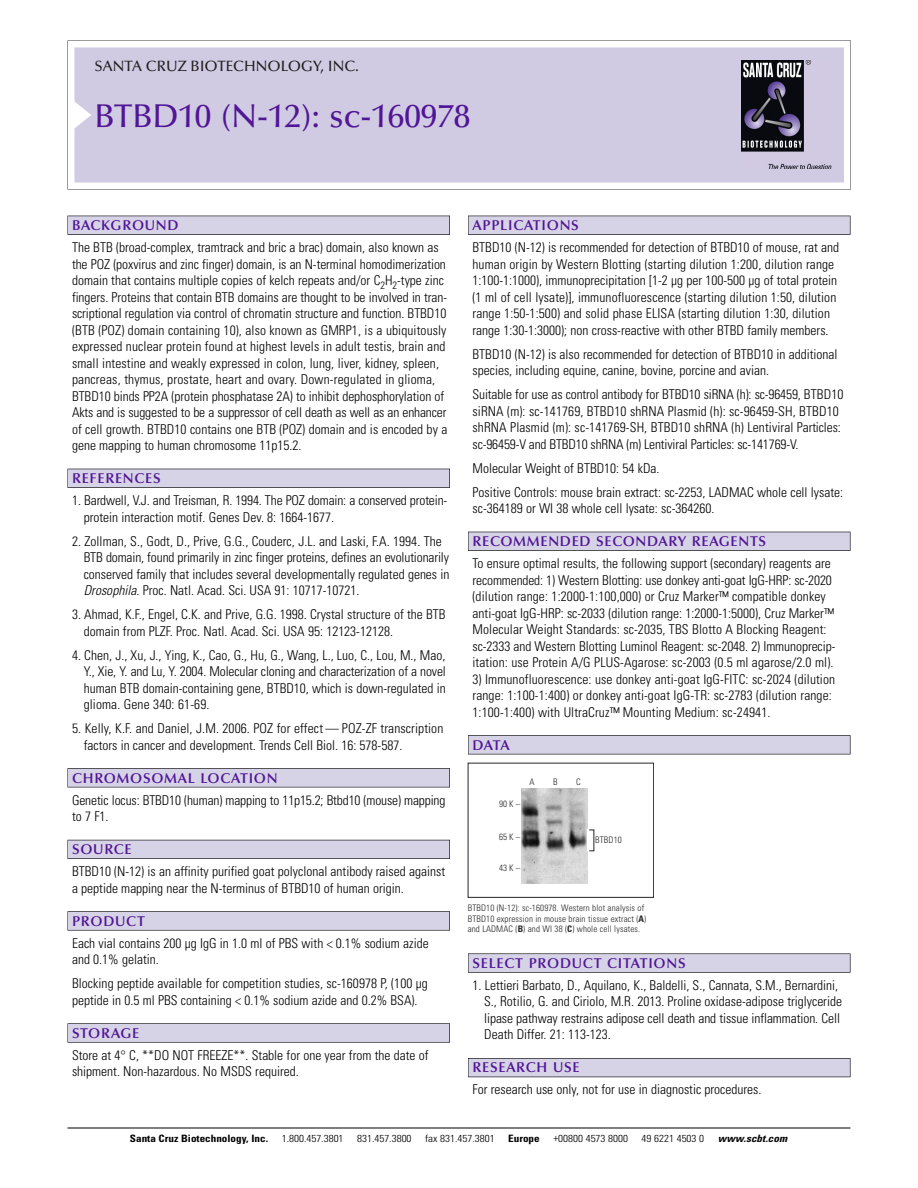
<style>
.page{position:relative;width:918px;height:1188px;background:#fff}
.page>*{position:absolute;margin:0;border:0;box-sizing:border-box;transform-origin:0 0}
.t1{font:500 33px "Optima";color:#511695}
.t2{font:500 15px "Optima";color:#231f20}
.t3{font:600 14.25px "Optima";letter-spacing:.05em;color:#511695}
.t4{font:300 condensed 13.5px/16.5px "Univers";color:#000}
.t5{font:300 condensed 10.2px "Univers";color:#000;scale:1.1 1}
.t6{font:700 condensed 10.2px "Univers";color:#000;scale:1.1 1}
.t7{font:italic 700 condensed 10.2px "Univers";letter-spacing:.005em;color:#000;scale:1.1 1}
.t8{font:9px/10.5px "Univers Condensed Light+JTRUXY";letter-spacing:.015em;color:#272627}
.s1{font-style:italic}
.s2{font-family:"Univers Condensed Bold+SJJWRI"}
</style>
<div class="page">
<svg style="left:68px;top:40px;width:783px;height:149px"></svg>
<div style="left:74px;top:47px;width:770px;height:135px;background:#d1cae3"></div>
<img style="left:741px;top:60px;width:90px;height:108px">
<div style="left:68px;top:216px;width:382px;height:19px;background:#525155"></div>
<div style="left:68px;top:216px;width:381px;height:18px;background:#d7d3e7"></div>
<div style="left:68px;top:469px;width:382px;height:19px;background:#515055"></div>
<div style="left:68px;top:469px;width:381px;height:18px;background:#d7d3e7"></div>
<div style="left:68px;top:768px;width:382px;height:19px;background:#545357"></div>
<div style="left:68px;top:769px;width:381px;height:18px;background:#d7d3e7"></div>
<div style="left:68px;top:840px;width:382px;height:19px;background:#54535a"></div>
<div style="left:68px;top:840px;width:381px;height:18px;background:#d7d3e7"></div>
<svg style="left:68px;top:911px;width:382px;height:20px"></svg>
<div style="left:68px;top:912px;width:381px;height:18px;background:#d7d3e7"></div>
<div style="left:68px;top:1023px;width:382px;height:20px;background:#626263"></div>
<div style="left:68px;top:1024px;width:381px;height:18px;background:#d7d3e7"></div>
<div style="left:468px;top:216px;width:382px;height:19px;background:#525155"></div>
<div style="left:468px;top:216px;width:382px;height:18px;background:#d7d3e7"></div>
<div style="left:468px;top:532px;width:382px;height:19px;background:#515055"></div>
<div style="left:468px;top:532px;width:382px;height:18px;background:#d7d3e7"></div>
<div style="left:468px;top:735px;width:382px;height:19px;background:#545357"></div>
<div style="left:468px;top:736px;width:382px;height:18px;background:#d7d3e7"></div>
<svg style="left:468px;top:953px;width:382px;height:20px"></svg>
<div style="left:468px;top:954px;width:382px;height:18px;background:#d7d3e7"></div>
<div style="left:468px;top:1058px;width:382px;height:19px;background:#535259"></div>
<div style="left:468px;top:1059px;width:382px;height:18px;background:#d7d3e7"></div>
<hr style="left:68px;top:1128px;width:782px;height:1px;background:#000">
<div style="left:468px;top:763px;width:186px;height:135px;border:1px solid #272627"></div>
<img style="left:521px;top:788px;width:67px;height:95px">
<p class="t2" style="left:94px;top:61px;width:266px">SANTA CRUZ BIOTECHNOLOGY, INC.</p>
<h1 class="t1" style="left:94px;top:103px;width:377px">BTBD10 (N-12): sc-160978</h1>
<p class="t3" style="left:72px;top:219px;width:108px">BACKGROUND</p>
<p class="t4" style="left:72px;top:240px;width:377px">The BTB (broad-complex, tramtrack and bric a brac) domain, also known as the POZ (poxvirus and zinc finger) domain, is an N-terminal homodimerization domain that contains multiple copies of kelch repeats and/or C<sub>2</sub>H<sub>2</sub>-type zinc fingers. Proteins that contain BTB domains are thought to be involved in tran&shy;scriptional regulation via control of chromatin structure and function. BTBD10 (BTB (POZ) domain containing 10), also known as GMRP1, is a ubiquitously expressed nuclear protein found at highest levels in adult testis, brain and small intestine and weakly expressed in colon, lung, liver, kidney, spleen, pancreas, thymus, prostate, heart and ovary. Down-regulated in glioma, BTBD10 binds PP2A (protein phosphatase 2A) to inhibit dephosphorylation of Akts and is suggested to be a suppressor of cell death as well as an enhancer of cell growth. BTBD10 contains one BTB (POZ) domain and is encoded by a gene mapping to human chromosome 11p15.2.</p>
<p class="t3" style="left:72px;top:473px;width:90px">REFERENCES</p>
<p class="t4" style="left:84px;top:493px;width:365px;text-indent:-12px">1. Bardwell, V.J. and Treisman, R. 1994. The POZ domain: a conserved protein&shy;protein interaction motif. Genes Dev. 8: 1664-1677.</p>
<p class="t4" style="left:84px;top:534px;width:367px;text-indent:-12px">2. Zollman, S., Godt, D., Prive, G.G., Couderc, J.L. and Laski, F.A. 1994. The BTB domain, found primarily in zinc finger proteins, defines an evolutionarily conserved family that includes several developmentally regulated genes in <span class="s1">Drosophila</span>. Proc. Natl. Acad. Sci. USA 91: 10717-10721.</p>
<p class="t4" style="left:84px;top:607px;width:363px;text-indent:-12px">3. Ahmad, K.F., Engel, C.K. and Prive, G.G. 1998. Crystal structure of the BTB domain from PLZF. Proc. Natl. Acad. Sci. USA 95: 12123-12128.</p>
<p class="t4" style="left:84px;top:648px;width:364px;text-align:justify;text-indent:-12px">4. Chen, J., Xu, J., Ying, K., Cao, G., Hu, G., Wang, L., Luo, C., Lou, M., Mao, Y., Xie, Y. and Lu, Y. 2004. Molecular cloning and characterization of a novel human BTB domain-containing gene, BTBD10, which is down-regulated in glioma. Gene 340: 61-69.</p>
<p class="t4" style="left:84px;top:721px;width:361px;text-indent:-12px">5. Kelly, K.F. and Daniel, J.M. 2006. POZ for effect — POZ-ZF transcription factors in cancer and development. Trends Cell Biol. 16: 578-587.</p>
<p class="t3" style="left:72px;top:772px;width:207px">CHROMOSOMAL LOCATION</p>
<p class="t4" style="left:72px;top:793px;width:375px">Genetic locus: BTBD10 (human) mapping to 11p15.2; Btbd10 (mouse) mapping to 7 F1.</p>
<p class="t3" style="left:72px;top:844px;width:61px">SOURCE</p>
<p class="t4" style="left:72px;top:864px;width:375px">BTBD10 (N-12) is an affinity purified goat polyclonal antibody raised against a peptide mapping near the N-terminus of BTBD10 of human origin.</p>
<p class="t3" style="left:72px;top:915px;width:74px">PRODUCT</p>
<p class="t4" style="left:72px;top:936px;width:358px">Each vial contains 200 µg IgG in 1.0 ml of PBS with &lt; 0.1% sodium azide and 0.1% gelatin.</p>
<p class="t4" style="left:72px;top:976px;width:357px">Blocking peptide available for competition studies, sc-160978 P, (100 µg peptide in 0.5 ml PBS containing &lt; 0.1% sodium azide and 0.2% BSA).</p>
<p class="t3" style="left:72px;top:1027px;width:69px">STORAGE</p>
<p class="t4" style="left:72px;top:1048px;width:358px">Store at 4° C, **DO NOT FREEZE**. Stable for one year from the date of shipment. Non-hazardous. No MSDS required.</p>
<p class="t3" style="left:473px;top:219px;width:108px">APPLICATIONS</p>
<p class="t4" style="left:473px;top:240px;width:368px">BTBD10 (N-12) is recommended for detection of BTBD10 of mouse, rat and human origin by Western Blotting (starting dilution 1:200, dilution range 1:100-1:1000), immunoprecipitation [1-2 µg per 100-500 µg of total protein (1 ml of cell lysate)], immunofluorescence (starting dilution 1:50, dilution range 1:50-1:500) and solid phase ELISA (starting dilution 1:30, dilution range 1:30-1:3000); non cross-reactive with other BTBD family members.</p>
<p class="t4" style="left:473px;top:347px;width:366px">BTBD10 (N-12) is also recommended for detection of BTBD10 in additional species, including equine, canine, bovine, porcine and avian.</p>
<p class="t4" style="left:473px;top:387px;width:373px">Suitable for use as control antibody for BTBD10 siRNA (h): sc-96459, BTBD10 siRNA (m): sc-141769, BTBD10 shRNA Plasmid (h): sc-96459-SH, BTBD10 shRNA Plasmid (m): sc-141769-SH, BTBD10 shRNA (h) Lentiviral Particles: sc-96459-V and BTBD10 shRNA (m) Lentiviral Particles: sc-141769-V.</p>
<p class="t4" style="left:473px;top:457px;width:372px;line-height:24px">Molecular Weight of BTBD10: 54 kDa.<br>Positive Controls: mouse brain extract: sc-2253, LADMAC whole cell lysate:</p>
<p class="t4" style="left:473px;top:501px;width:243px">sc-364189 or WI 38 whole cell lysate: sc-364260.</p>
<p class="t3" style="left:473px;top:536px;width:295px">RECOMMENDED SECONDARY REAGENTS</p>
<p class="t4" style="left:473px;top:556px;width:364px">To ensure optimal results, the following support (secondary) reagents are recommended: 1) Western Blotting: use donkey anti-goat IgG-HRP: sc-2020 (dilution range: 1:2000-1:100,000) or Cruz Marker™ compatible donkey anti-goat IgG-HRP: sc-2033 (dilution range: 1:2000-1:5000), Cruz Marker™ Molecular Weight Standards: sc-2035, TBS Blotto A Blocking Reagent: sc-2333 and Western Blotting Luminol Reagent: sc-2048. 2) Immunoprecip&shy;itation: use Protein A/G PLUS-Agarose: sc-2003 (0.5 ml agarose/2.0 ml).</p>
<p class="t4" style="left:473px;top:672px;width:364px">3) Immunofluorescence: use donkey anti-goat IgG-FITC: sc-2024 (dilution range: 1:100-1:400) or donkey anti-goat IgG-TR: sc-2783 (dilution range:<br>1:100-1:400) with UltraCruz™ Mounting Medium: sc-24941.</p>
<p class="t3" style="left:473px;top:739px;width:39px">DATA</p>
<p class="t8" style="left:499px;top:799px;width:22px">90K–</p>
<p class="t8" style="left:499px;top:832px;width:22px">65K–</p>
<p class="t8" style="left:499px;top:864px;width:22px">43K–</p>
<p class="t8" style="left:529px;top:777px;width:7px">A</p>
<p class="t8" style="left:553px;top:777px;width:6px">B</p>
<p class="t8" style="left:576px;top:777px;width:6px">C</p>
<p class="t8" style="left:595px;top:835px;width:28px">BTBD10</p>
<p class="t8" style="left:468px;top:904px;width:180px">BTBD10 (N-12): sc-160978. Western blot analysis of<br>BTBD10 expression in mouse brain tissue extract (<span class="s2">A</span>) and LADMAC (<span class="s2">B</span>) and WI 38 (<span class="s2">C</span>) whole cell lysates.</p>
<p class="t3" style="left:473px;top:957px;width:215px">SELECT PRODUCT CITATIONS</p>
<p class="t4" style="left:484px;top:978px;width:359px;text-indent:-12px">1. Lettieri Barbato, D., Aquilano, K., Baldelli, S., Cannata, S.M., Bernardini, S., Rotilio, G. and Ciriolo, M.R. 2013. Proline oxidase-adipose triglyceride lipase pathway restrains adipose cell death and tissue inflammation. Cell Death Differ. 21: 113-123.</p>
<p class="t3" style="left:473px;top:1062px;width:109px">RESEARCH USE</p>
<p class="t4" style="left:473px;top:1083px;width:290px">For research use only, not for use in diagnostic procedures.</p>
<p class="t6" style="left:130px;top:1135px;width:127px">Santa Cruz Biotechnology, Inc.</p>
<p class="t5" style="left:282px;top:1135px;width:58px">1.800.457.3801</p>
<p class="t5" style="left:357px;top:1135px;width:51px">831.457.3800</p>
<p class="t5" style="left:425px;top:1135px;width:65px">fax 831.457.3801</p>
<p class="t6" style="left:508px;top:1135px;width:30px">Europe</p>
<p class="t5" style="left:553px;top:1135px;width:69px">+00800 4573 8000</p>
<p class="t5" style="left:642px;top:1135px;width:58px">49 6221 4503 0</p>
<p class="t7" style="left:718px;top:1135px;width:64px">www.scbt.com</p>
</div>
